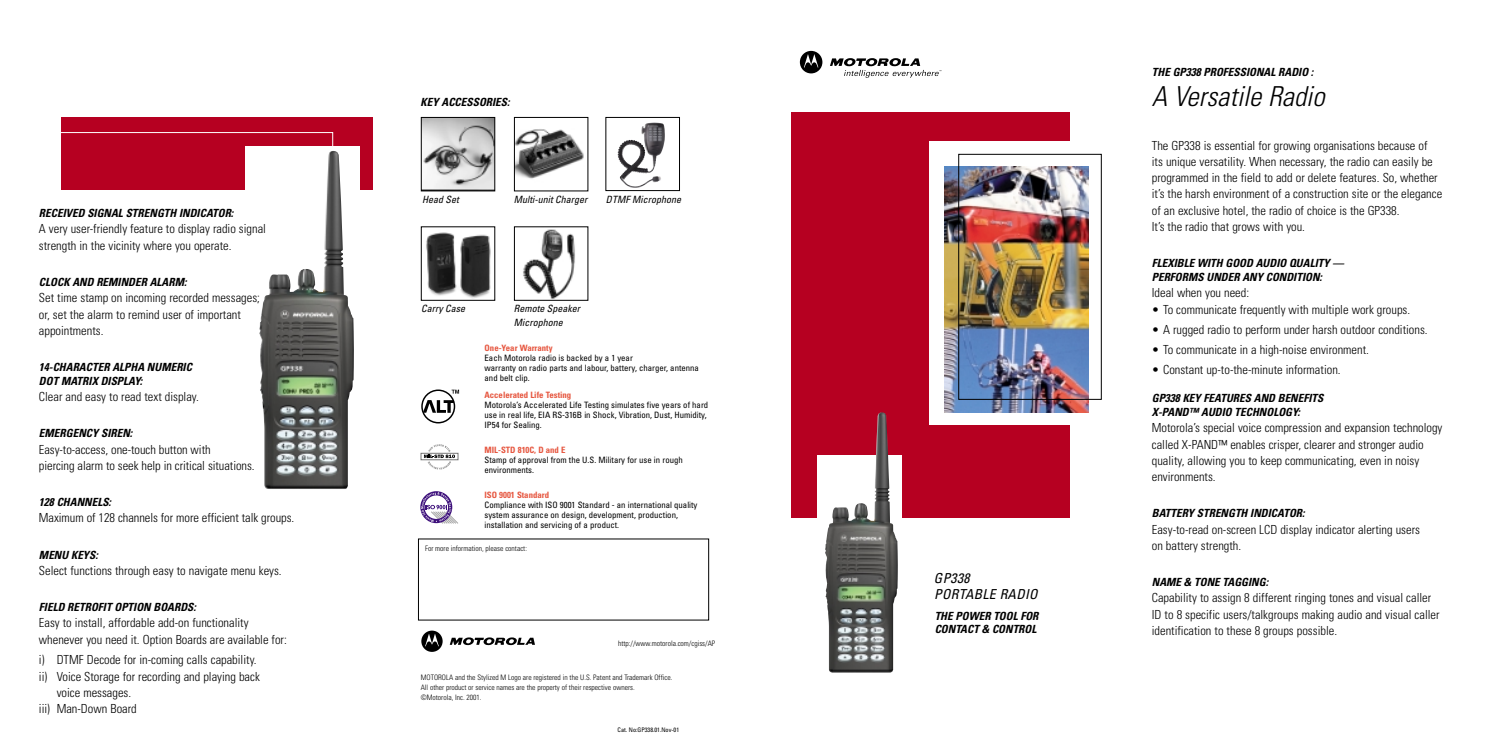
<style>
.page{position:relative;width:1488px;height:744px;background:#fff}
.page>*{position:absolute;margin:0;border:0;box-sizing:border-box;transform-origin:0 0}
.t1{font:italic 300 condensed 27.5px "Univers";color:#000}
.t2{font:italic condensed 13.75px/16.4px "Univers";letter-spacing:.02em;color:#000}
.t3{font:300 condensed 12.5px/16.2px "Univers";color:#000}
.t4{font:italic 700 condensed 11.25px/13.8px "Univers";color:#000}
.t5{font:italic condensed 10px/13.8px "Univers";color:#000}
.t6{font:condensed 8.75px/10px "Univers";color:#000}
.t7{font:700 condensed 8.75px "Univers";color:#e6563f}
.t8{font:300 condensed 7.5px/10px "Univers";color:#000}
.t9{font:condensed 6.25px "Univers";color:#000}
</style>
<div class="page">
<img style="left:523px;top:229px;width:52px;height:70px">
<div style="left:514px;top:226px;width:74px;height:75px;border:1px solid #000"></div>
<img style="left:426px;top:232px;width:65px;height:66px">
<div style="left:421px;top:226px;width:74px;height:75px;border:1px solid #000"></div>
<div style="left:791px;top:112px;width:279px;height:406px;background:#b60021"></div>
<div style="left:816px;top:455px;width:85px;height:276px;background:#fff"></div>
<svg style="left:800px;top:51px;width:22px;height:22px"></svg>
<svg style="left:830px;top:58px;width:111px;height:20px"></svg>
<svg style="left:421px;top:630px;width:21px;height:22px"></svg>
<svg style="left:450px;top:637px;width:85px;height:8px"></svg>
<img style="left:825px;top:412px;width:73px;height:261px">
<div style="left:928px;top:141px;width:144px;height:283px;background:#fff"></div>
<div style="left:61px;top:117px;width:311px;height:73px;background:#b60021"></div>
<img style="left:617px;top:140px;width:44px;height:48px">
<div style="left:605px;top:117px;width:75px;height:74px;border:1px solid #000"></div>
<img style="left:516px;top:129px;width:68px;height:50px">
<div style="left:514px;top:117px;width:74px;height:74px;border:1px solid #000"></div>
<img style="left:423px;top:119px;width:70px;height:70px">
<div style="left:421px;top:117px;width:74px;height:74px;border:1px solid #000"></div>
<svg style="left:421px;top:389px;width:38px;height:35px"></svg>
<svg style="left:423px;top:400px;width:30px;height:13px"></svg>
<div style="left:421px;top:389px;width:34px;height:34px;border:1px solid #000;border-radius:50%"></div>
<svg style="left:451px;top:390px;width:8px;height:4px"></svg>
<svg style="left:424px;top:444px;width:31px;height:25px"></svg>
<div style="left:420px;top:453px;width:38px;height:7px;border:1px solid #777"></div>
<svg style="left:420px;top:491px;width:38px;height:32px"></svg>
<img style="left:944px;top:167px;width:144px;height:246px">
<div style="left:958px;top:154px;width:143px;height:246px;border:1px solid #000"></div>
<div style="left:45px;top:132px;width:288px;height:68px;border:1px solid #fff"></div>
<div style="left:245px;top:146px;width:114px;height:372px;background:#fff"></div>
<img style="left:259px;top:151px;width:95px;height:338px">
<p class="t4" style="left:39px;top:207px;width:196px">RECEIVED SIGNAL STRENGTH INDICATOR:</p>
<p class="t3" style="left:39px;top:222px;width:228px">A very user-friendly feature to display radio signal strength in the vicinity where you operate.</p>
<p class="t4" style="left:39px;top:276px;width:149px">CLOCK AND REMINDER ALARM:</p>
<p class="t3" style="left:39px;top:291px;width:222px">Set time stamp on incoming recorded messages; or, set the alarm to remind user of important appointments.</p>
<p class="t4" style="left:39px;top:361px;width:154px">14-CHARACTER ALPHA NUMERIC<br>DOT MATRIX DISPLAY:</p>
<p class="t3" style="left:39px;top:390px;width:161px">Clear and easy to read text display.</p>
<p class="t4" style="left:39px;top:427px;width:95px">EMERGENCY SIREN:</p>
<p class="t3" style="left:39px;top:442px;width:217px">Easy-to-access, one-touch button with<br>piercing alarm to seek help in critical situations.</p>
<p class="t4" style="left:39px;top:496px;width:74px">128 CHANNELS:</p>
<p class="t3" style="left:39px;top:511px;width:257px">Maximum of 128 channels for more efficient talk groups.</p>
<p class="t4" style="left:39px;top:549px;width:60px">MENU KEYS:</p>
<p class="t3" style="left:39px;top:563px;width:244px">Select functions through easy to navigate menu keys.</p>
<p class="t4" style="left:39px;top:601px;width:158px">FIELD RETROFIT OPTION BOARDS:</p>
<p class="t3" style="left:39px;top:616px;width:249px">Easy to install, affordable add-on functionality whenever you need it. Option Boards are available for:</p>
<p class="t3" style="left:39px;top:653px;width:219px">i) DTMF Decode for in-coming calls capability.</p>
<p class="t3" style="left:39px;top:669px;width:222px">ii) Voice Storage for recording and playing back</p>
<p class="t3" style="left:57px;top:685px;width:76px">voice messages.</p>
<p class="t3" style="left:39px;top:702px;width:99px">iii) Man-Down Board</p>
<p class="t4" style="left:420px;top:96px;width:91px">KEY ACCESSORIES:</p>
<p class="t5" style="left:422px;top:194px;width:38px">Head Set</p>
<p class="t5" style="left:514px;top:194px;width:75px">Multi-unit Charger</p>
<p class="t5" style="left:606px;top:194px;width:77px">DTMF Microphone</p>
<p class="t5" style="left:421px;top:302px;width:46px">Carry Case</p>
<p class="t5" style="left:514px;top:302px;width:68px">Remote Speaker<br>Microphone</p>
<p class="t7" style="left:484px;top:344px;width:69px">One-Year Warranty</p>
<p class="t6" style="left:484px;top:353px;width:216px">Each Motorola radio is backed by a 1 year<br>warranty on radio parts and labour, battery, charger, antenna and belt clip.</p>
<p class="t7" style="left:484px;top:392px;width:88px">Accelerated Life Testing</p>
<p class="t6" style="left:484px;top:401px;width:225px">Motorola’s Accelerated Life Testing simulates five years of hard use in real life, EIA RS-316B in Shock, Vibration, Dust, Humidity,<br>IP54 for Sealing.</p>
<p class="t7" style="left:484px;top:447px;width:82px">MIL-STD 810C, D and E</p>
<p class="t6" style="left:484px;top:456px;width:200px">Stamp of approval from the U.S. Military for use in rough environments.</p>
<p class="t7" style="left:484px;top:492px;width:66px">ISO 9001 Standard</p>
<p class="t6" style="left:484px;top:501px;width:214px">Compliance with ISO 9001 Standard - an international quality system assurance on design, development, production, installation and servicing of a product.</p>
<p class="t8" style="left:425px;top:544px;width:103px">For more information, please contact:</p>
<p class="t8" style="left:618px;top:639px;width:99px">http://www.motorola.com/cgiss/AP</p>
<p class="t8" style="left:421px;top:672px;width:253px">MOTOROLA and the Stylized M Logo are registered in the U.S. Patent and Trademark Office.<br>All other product or service names are the property of their respective owners.<br>©Motorola, Inc. 2001.</p>
<p class="t9" style="left:617px;top:727px;width:63px">Cat. No:GP338.01.Nov-01</p>
<p class="t2" style="left:934px;top:571px;width:105px">GP338<br>PORTABLE RADIO</p>
<p class="t4" style="left:934px;top:610px;width:105px">THE POWER TOOL FOR<br>CONTACT &amp; CONTROL</p>
<p class="t4" style="left:1151px;top:66px;width:163px">THE GP338 PROFESSIONAL RADIO :</p>
<h1 class="t1" style="left:1151px;top:86px;width:174px">A Versatile Radio</h1>
<p class="t3" style="left:1151px;top:138px;width:292px">The GP338 is essential for growing organisations because of<br>its unique versatility. When necessary, the radio can easily be programmed in the field to add or delete features. So, whether it’s the harsh environment of a construction site or the elegance of an exclusive hotel, the radio of choice is the GP338.<br>It’s the radio that grows with you.</p>
<p class="t4" style="left:1151px;top:257px;width:193px">FLEXIBLE WITH GOOD AUDIO QUALITY —<br>PERFORMS UNDER ANY CONDITION:</p>
<p class="t3" style="left:1151px;top:286px;width:99px">Ideal when you need:</p>
<p class="t3" style="left:1151px;top:302px;width:260px">• To communicate frequently with multiple work groups.</p>
<p class="t3" style="left:1151px;top:322px;width:277px">• A rugged radio to perform under harsh outdoor conditions.</p>
<p class="t3" style="left:1151px;top:342px;width:219px">• To communicate in a high-noise environment.</p>
<p class="t3" style="left:1151px;top:362px;width:190px">• Constant up-to-the-minute information.</p>
<p class="t4" style="left:1151px;top:393px;width:173px">GP338 KEY FEATURES AND BENEFITS<br>X-PAND™ AUDIO TECHNOLOGY:</p>
<p class="t3" style="left:1151px;top:421px;width:292px">Motorola’s special voice compression and expansion technology called X-PAND™ enables crisper, clearer and stronger audio quality, allowing you to keep communicating, even in noisy environments.</p>
<p class="t4" style="left:1151px;top:508px;width:154px">BATTERY STRENGTH INDICATOR:</p>
<p class="t3" style="left:1151px;top:522px;width:270px">Easy-to-read on-screen LCD display indicator alerting users on battery strength.</p>
<p class="t4" style="left:1151px;top:576px;width:118px">NAME &amp; TONE TAGGING:</p>
<p class="t3" style="left:1151px;top:591px;width:289px">Capability to assign 8 different ringing tones and visual caller<br>ID to 8 specific users/talkgroups making audio and visual caller identification to these 8 groups possible.</p>
</div>
